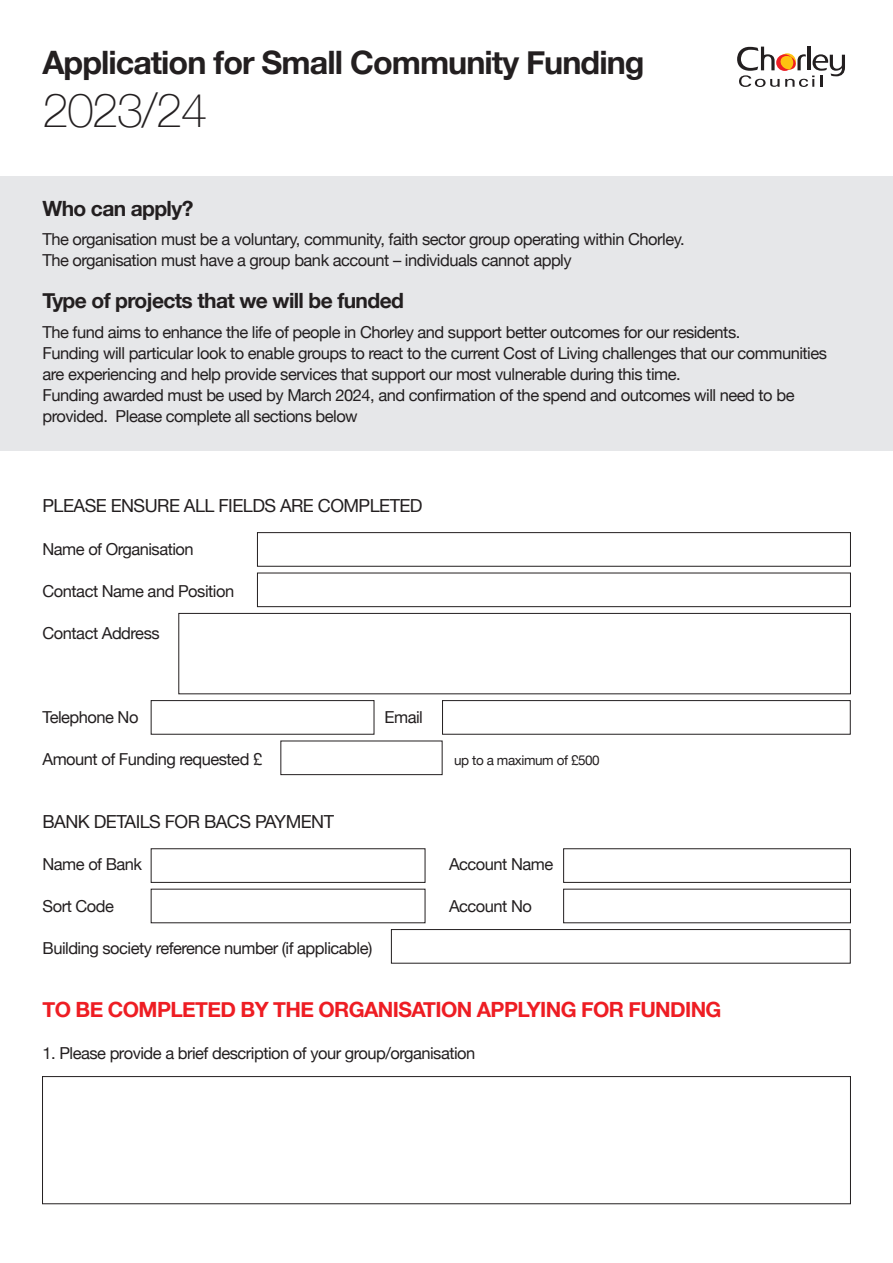
<style>
.page{position:relative;width:893px;height:1263px;background:#fff}
.page>*{position:absolute;margin:0;border:0;box-sizing:border-box;transform-origin:0 0}
.t1{font:100 47.25px "Helvetica Neue";letter-spacing:-.03em;color:#231f20}
.t2{font:700 32.25px "Helvetica Neue";letter-spacing:-.03em;color:#231f20}
.t3{font:700 21px "Helvetica Neue";letter-spacing:-.03em;color:#ee1d23}
.t4{font:700 21px "Helvetica Neue";letter-spacing:-.03em;color:#231f20}
.t5{font:18px "Helvetica Neue";letter-spacing:-.03em;color:#231f20}
.t6{font:16.5px/21px "Helvetica Neue";letter-spacing:-.03em;color:#231f20}
.t7{font:13.5px "Helvetica Neue";letter-spacing:-.03em;color:#231f20}
</style>
<div class="page">
<div style="left:0;top:176px;width:893px;height:274px;background:#e6e7e9"></div>
<svg style="left:737px;top:47px;width:108px;height:40px"></svg>
<div style="left:42px;top:1076px;width:809px;height:128px;border:1px solid #231f20"></div>
<div style="left:257px;top:532px;width:594px;height:34px;border:1px solid #231f20"></div>
<div style="left:151px;top:848px;width:274px;height:34px;border:1px solid #231f20"></div>
<div style="left:563px;top:848px;width:288px;height:34px;border:1px solid #231f20"></div>
<div style="left:151px;top:700px;width:223px;height:34px;border:1px solid #231f20"></div>
<div style="left:442px;top:700px;width:408px;height:34px;border:1px solid #231f20"></div>
<div style="left:257px;top:573px;width:594px;height:34px;border:1px solid #231f20"></div>
<div style="left:391px;top:929px;width:459px;height:34px;border:1px solid #231f20"></div>
<div style="left:281px;top:741px;width:161px;height:34px;border:1px solid #231f20"></div>
<div style="left:179px;top:613px;width:672px;height:81px;border:1px solid #231f20"></div>
<h2 class="t2" style="left:43px;top:37px;width:603px">Application for Small Community Funding</h2>
<h1 class="t1" style="left:43px;top:74px;width:166px">2023/24</h1>
<p class="t4" style="left:43px;top:192px;width:152px">Who can apply?</p>
<p class="t6" style="left:43px;top:230px;width:644px">The organisation must be a voluntary, community, faith sector group operating within Chorley.<br>The organisation must have a group bank account – individuals cannot apply</p>
<p class="t4" style="left:43px;top:284px;width:363px">Type of projects that we will be funded</p>
<p class="t6" style="left:43px;top:322px;width:786px">The fund aims to enhance the life of people in Chorley and support better outcomes for our residents.<br>Funding will particular look to enable groups to react to the current Cost of Living challenges that our communities are experiencing and help provide services that support our most vulnerable during this time.<br>Funding awarded must be used by March 2024, and confirmation of the spend and outcomes will need to be provided. Please complete all sections below</p>
<p class="t5" style="left:43px;top:493px;width:382px">PLEASE ENSURE ALL FIELDS ARE COMPLETED</p>
<p class="t6" style="left:43px;top:539px;width:153px">Name of Organisation</p>
<p class="t6" style="left:43px;top:581px;width:193px">Contact Name and Position</p>
<p class="t6" style="left:43px;top:623px;width:119px">Contact Address</p>
<p class="t6" style="left:43px;top:707px;width:98px">Telephone No</p>
<p class="t6" style="left:385px;top:707px;width:40px">Email</p>
<p class="t6" style="left:43px;top:749px;width:221px">Amount of Funding requested £</p>
<p class="t7" style="left:454px;top:750px;width:147px">up to a maximum of £500</p>
<p class="t5" style="left:43px;top:808px;width:293px">BANK DETAILS FOR BACS PAYMENT</p>
<p class="t6" style="left:43px;top:854px;width:101px">Name of Bank</p>
<p class="t6" style="left:449px;top:854px;width:106px">Account Name</p>
<p class="t6" style="left:43px;top:896px;width:73px">Sort Code</p>
<p class="t6" style="left:449px;top:896px;width:84px">Account No</p>
<p class="t6" style="left:43px;top:938px;width:331px">Building society reference number (if applicable)</p>
<p class="t3" style="left:43px;top:992px;width:681px">TO BE COMPLETED BY THE ORGANISATION APPLYING FOR FUNDING</p>
<p class="t6" style="left:43px;top:1043px;width:434px">1. Please provide a brief description of your group/organisation</p>
</div>
